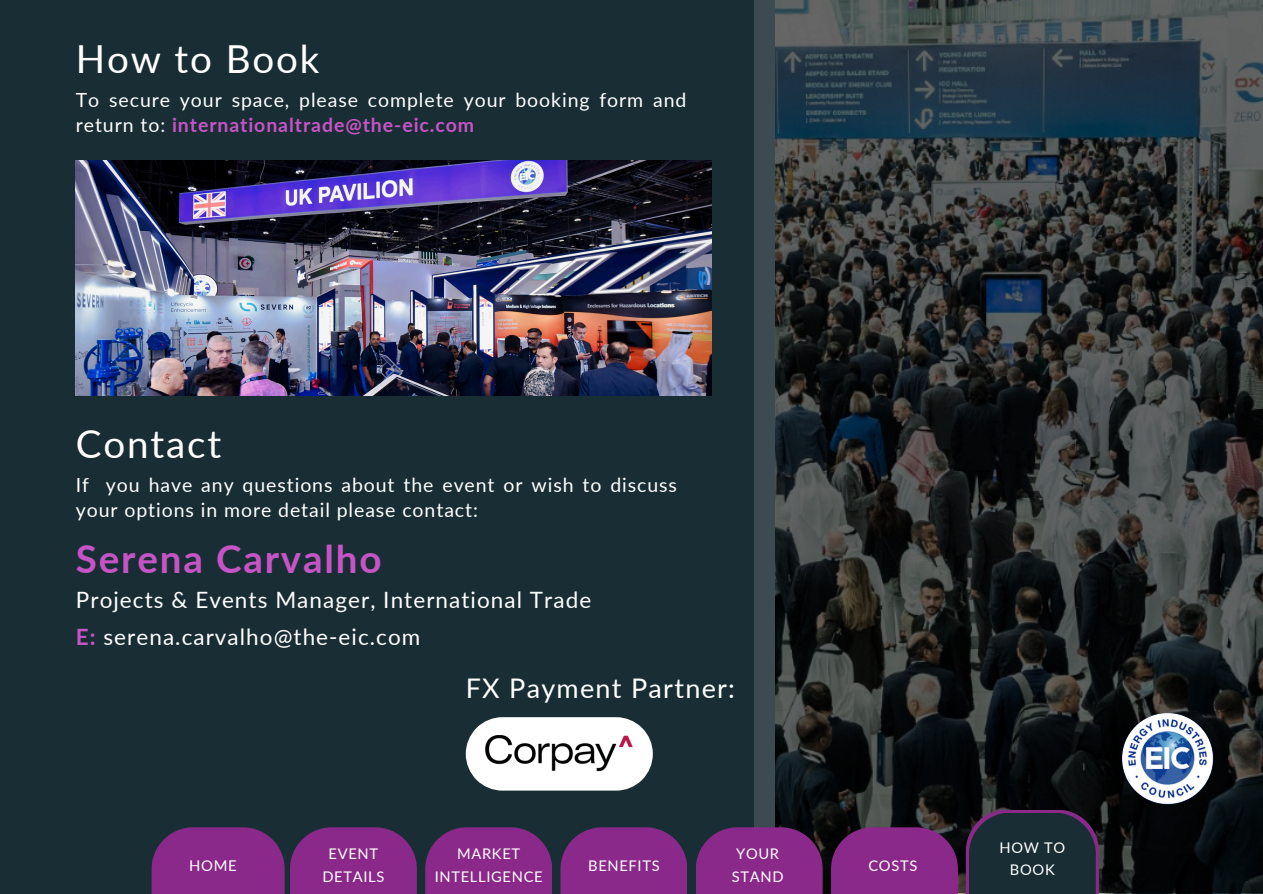
<style>
.page{position:relative;width:1263px;height:894px;background:#fff}
.page>*{position:absolute;margin:0;border:0;box-sizing:border-box;transform-origin:0 0}
.t1{font:38.55px "Lato";letter-spacing:.045em;color:#fff}
.t2{font:700 38.55px "Lato";letter-spacing:.045em;color:#c654c6}
.t3{font:27px "Lato";letter-spacing:.045em;color:#fff}
.t4{font:22.5px "Lato";letter-spacing:.045em;color:#fff}
.t5{font:19.5px/24.8px "Lato";letter-spacing:.045em;color:#fff}
.t6{font:14.85px "Lato";color:#fff}
.t7{font:14.7px/22.5px "Lato";letter-spacing:.045em;color:#fff;text-align:center}
.s1{font-weight:700;color:#c654c6}
</style>
<div class="page">
<svg style="left:775px;top:0;width:488px;height:892px"></svg>
<img style="left:753px;top:0;width:22px;height:827px">
<div style="left:0;top:0;width:753px;height:893px;background:#192e34"></div>
<img style="left:1122px;top:712px;width:91px;height:92px;border-radius:50%">
<div style="left:152px;top:827px;width:133px;height:66px;background:#8a298a"></div>
<div style="left:290px;top:827px;width:127px;height:66px;background:#8a298a"></div>
<div style="left:425px;top:827px;width:127px;height:66px;background:#8a298a"></div>
<div style="left:560px;top:827px;width:127px;height:66px;background:#8a298a"></div>
<div style="left:696px;top:827px;width:127px;height:66px;background:#8a298a"></div>
<div style="left:831px;top:827px;width:127px;height:66px;background:#8a298a"></div>
<svg style="left:966px;top:809px;width:133px;height:84px"></svg>
<div style="left:969px;top:812px;width:127px;height:81px;background:#192e34"></div>
<svg style="left:466px;top:717px;width:187px;height:73px"></svg>
<img style="left:485px;top:735px;width:149px;height:38px">
<img style="left:76px;top:160px;width:636px;height:235px">
<h4 class="t1" style="left:76px;top:34px;width:245px">How to Book</h4>
<h4 class="t5" style="left:76px;top:87px;width:612px">To secure your space, please complete your booking form and return to: <span class="s1">internationaltrade@the-eic.com</span></h4>
<p class="t1" style="left:76px;top:419px;width:147px">Contact</p>
<p class="t5" style="left:76px;top:472px;width:603px">If you have any questions about the event or wish to discuss your options in more detail please contact:</p>
<p class="t2" style="left:76px;top:534px;width:307px">Serena Carvalho</p>
<p class="t4" style="left:76px;top:585px;width:517px">Projects &amp; Events Manager, International Trade</p>
<p class="t4" style="left:76px;top:622px;width:346px"><span class="s1">E:</span> serena.carvalho@the-eic.com</p>
<h5 class="t3" style="left:466px;top:671px;width:271px">FX Payment Partner:</h5>
<p class="t6" style="left:189px;top:855px;width:49px">HOME</p>
<p class="t7" style="left:322px;top:842px;width:63px">EVENT<br>DETAILS</p>
<p class="t7" style="left:457px;top:842px;width:65px">MARKET</p>
<p class="t7" style="left:435px;top:864px;width:109px">INTELLIGENCE</p>
<p class="t7" style="left:588px;top:853px;width:73px">BENEFITS</p>
<h3 class="t7" style="left:732px;top:842px;width:53px;text-align:left">YOUR<br>STAND</h3>
<p class="t7" style="left:868px;top:853px;width:50px">COSTS</p>
<h2 class="t7" style="left:999px;top:835px;width:67px">HOW TO<br>BOOK</h2>
</div>
